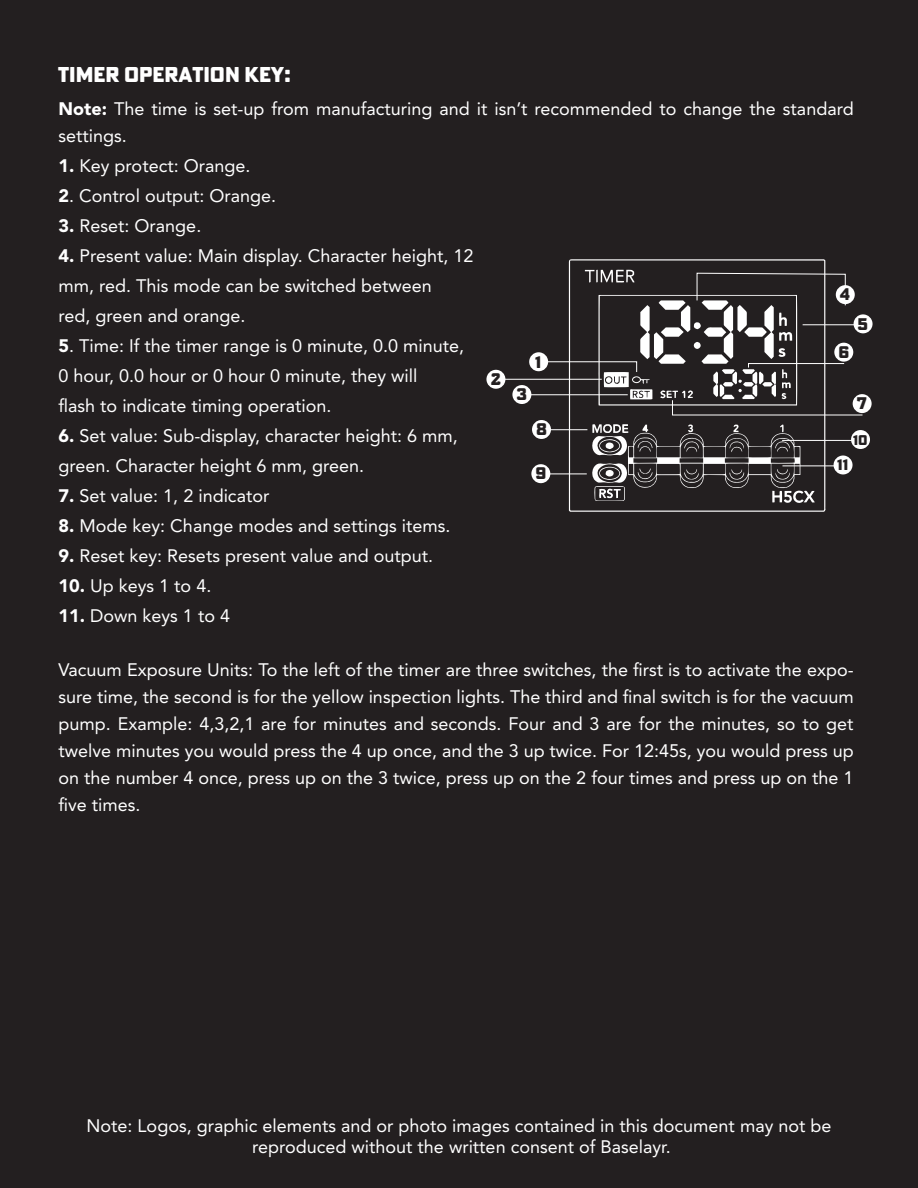
<style>
.page{position:relative;width:918px;height:1188px;background:#231f20}
.page>*{position:absolute;margin:0;border:0;box-sizing:border-box;transform-origin:0 0}
.t1{font:800 21px "Poster Gothic Round ATF";color:#fff}
.t2{font:18px/27px "Avenir LT Std";color:#fff}
.t3{font:800 16.5px "Poster Gothic Round ATF";color:#231f20}
.t4{font:800 15px "Poster Gothic Round ATF";color:#231f20}
.t5{font:800 13.8px "Poster Gothic Round ATF";color:#231f20}
.s1{font-weight:900}
</style>
<div class="page">
<svg style="left:569px;top:259px;width:257px;height:253px"></svg>
<svg style="left:592px;top:424px;width:223px;height:79px"></svg>
<div style="left:529px;top:352px;width:19px;height:19px;background:#fff;border-radius:50%"></div>
<hr style="left:496px;top:379px;width:106px;height:1px;background:#fff">
<div style="left:486px;top:370px;width:19px;height:19px;background:#fff;border-radius:50%"></div>
<hr style="left:522px;top:394px;width:106px;height:1px;background:#fff">
<div style="left:512px;top:385px;width:19px;height:19px;background:#fff;border-radius:50%"></div>
<hr style="left:542px;top:429px;width:45px;height:1px;background:#fff">
<div style="left:532px;top:420px;width:19px;height:19px;background:#fff;border-radius:50%"></div>
<hr style="left:541px;top:474px;width:46px;height:1px;background:#fff">
<div style="left:531px;top:464px;width:19px;height:19px;background:#fff;border-radius:50%"></div>
<div style="left:854px;top:314px;width:19px;height:19px;background:#fff;border-radius:50%"></div>
<hr style="left:782px;top:440px;width:79px;height:1px;background:#fff">
<div style="left:851px;top:430px;width:19px;height:19px;background:#fff;border-radius:50%"></div>
<hr style="left:782px;top:466px;width:61px;height:1px;background:#fff">
<div style="left:834px;top:456px;width:19px;height:18px;background:#fff;border-radius:50%"></div>
<svg style="left:538px;top:270px;width:325px;height:146px"></svg>
<div style="left:853px;top:394px;width:19px;height:19px;background:#fff;border-radius:50%"></div>
<p class="t1" style="left:58px;top:61px;width:234px">TIMER OPERATION KEY:</p>
<p class="t2" style="left:59px;top:95px;width:797px"><span class="s1">Note:</span> The time is set-up from manufacturing and it isn’t recommended to change the standard settings.</p>
<p class="t2" style="left:59px;top:152px;width:193px"><span class="s1">1.</span> Key protect: Orange.</p>
<p class="t2" style="left:59px;top:182px;width:219px"><span class="s1">2</span>. Control output: Orange.</p>
<p class="t2" style="left:59px;top:212px;width:144px"><span class="s1">3.</span> Reset: Orange.</p>
<p class="t2" style="left:59px;top:241px;width:416px;line-height:30px"><span class="s1">4.</span> Present value: Main display. Character height, 12 mm, red. This mode can be switched between<br>red, green and orange.</p>
<p class="t2" style="left:59px;top:331px;width:407px;line-height:30px"><span class="s1">5</span>. Time: If the timer range is 0 minute, 0.0 minute,<br>0 hour, 0.0 hour or 0 hour 0 minute, they will<br>flash to indicate timing operation.</p>
<p class="t2" style="left:59px;top:421px;width:401px;line-height:30px"><span class="s1">6.</span> Set value: Sub-display, character height: 6 mm, green. Character height 6 mm, green.</p>
<p class="t2" style="left:59px;top:482px;width:212px"><span class="s1">7.</span> Set value: 1, 2 indicator</p>
<p class="t2" style="left:59px;top:512px;width:393px"><span class="s1">8.</span> Mode key: Change modes and settings items.</p>
<p class="t2" style="left:59px;top:542px;width:376px"><span class="s1">9.</span> Reset key: Resets present value and output.</p>
<p class="t2" style="left:59px;top:572px;width:154px"><span class="s1">10.</span> Up keys 1 to 4.</p>
<p class="t2" style="left:59px;top:602px;width:173px"><span class="s1">11.</span> Down keys 1 to 4</p>
<p class="t2" style="left:59px;top:656px;width:797px;text-align:justify">Vacuum Exposure Units: To the left of the timer are three switches, the first is to activate the expo&shy;sure time, the second is for the yellow inspection lights. The third and final switch is for the vacuum pump. Example: 4,3,2,1 are for minutes and seconds. Four and 3 are for the minutes, so to get twelve minutes you would press the 4 up once, and the 3 up twice. For 12:45s, you would press up on the number 4 once, press up on the 3 twice, press up on the 2 four times and press up on the 1 five times.</p>
<p class="t3" style="left:840px;top:284px;width:12px">4</p>
<p class="t3" style="left:858px;top:313px;width:12px">5</p>
<p class="t3" style="left:838px;top:341px;width:12px">6</p>
<p class="t3" style="left:535px;top:351px;width:8px">1</p>
<p class="t3" style="left:491px;top:368px;width:12px">2</p>
<p class="t3" style="left:516px;top:384px;width:12px">3</p>
<p class="t3" style="left:857px;top:393px;width:11px">7</p>
<p class="t3" style="left:536px;top:419px;width:12px">8</p>
<p class="t3" style="left:535px;top:463px;width:12px">9</p>
<p class="t5" style="left:853px;top:431px;width:16px">10</p>
<p class="t4" style="left:837px;top:455px;width:12px">11</p>
<p class="t2" style="left:87px;top:1115px;width:746px;line-height:21.6px;text-align:center">Note: Logos, graphic elements and or photo images contained in this document may not be reproduced without the written consent of Baselayr.</p>
</div>
